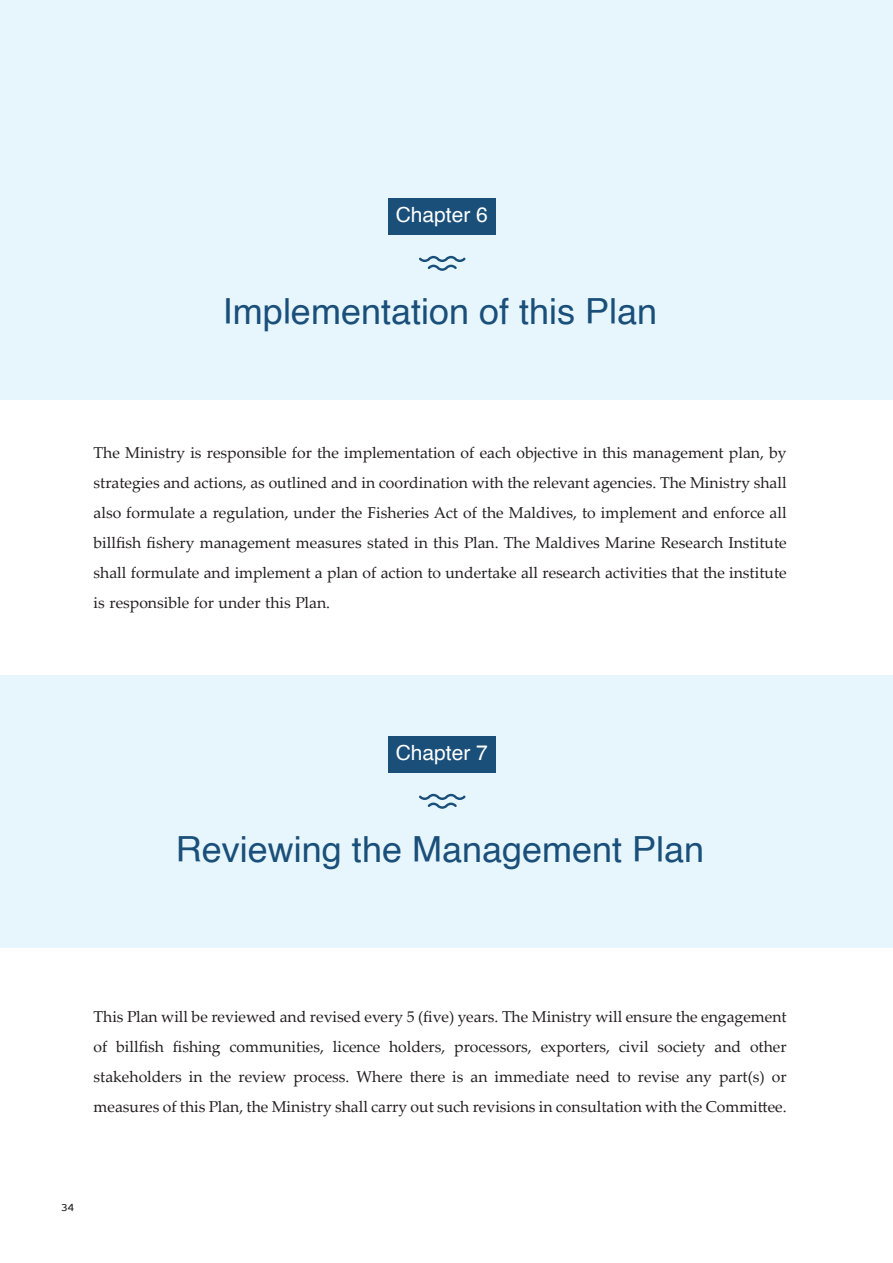
<style>
.page{position:relative;width:893px;height:1263px;background:#fff}
.page>*{position:absolute;margin:0;border:0;box-sizing:border-box;transform-origin:0 0}
.t1{font:36px "Helvetica";color:#1a4f7a}
.t2{font:21px "Helvetica";color:#fff}
.t3{font:15.75px/30px "Palatino Linotype";color:#231f20;text-align:justify}
.t4{font:10.5px "PF Beau Sans Pro Bbook";color:#231f20}
</style>
<div class="page">
<div style="left:0;top:0;width:893px;height:400px;background:#e6f6fc"></div>
<div style="left:0;top:675px;width:893px;height:272px;background:#e6f6fc"></div>
<div style="left:389px;top:198px;width:107px;height:36px;background:#1a4f7a"></div>
<div style="left:389px;top:736px;width:107px;height:36px;background:#1a4f7a"></div>
<svg style="left:419px;top:256px;width:47px;height:15px"></svg>
<svg style="left:419px;top:794px;width:47px;height:15px"></svg>
<p class="t2" style="left:396px;top:198px;width:94px">Chapter 6</p>
<p class="t1" style="left:223px;top:284px;width:436px">Implementation of this Plan</p>
<p class="t3" style="left:94px;top:437px;width:695px">The Ministry is responsible for the implementation of each objective in this management plan, by strategies and actions, as outlined and in coordination with the relevant agencies. The Ministry shall also formulate a regulation, under the Fisheries Act of the Maldives, to implement and enforce all billfish fishery management measures stated in this Plan. The Maldives Marine Research Institute shall formulate and implement a plan of action to undertake all research activities that the institute is responsible for under this Plan.</p>
<p class="t2" style="left:396px;top:736px;width:94px">Chapter 7</p>
<p class="t1" style="left:176px;top:821px;width:530px">Reviewing the Management Plan</p>
<p class="t3" style="left:94px;top:1000px;width:695px">This Plan will be reviewed and revised every 5 (five) years. The Ministry will ensure the engagement of billfish fishing communities, licence holders, processors, exporters, civil society and other stakeholders in the review process. Where there is an immediate need to revise any part(s) or measures of this Plan, the Ministry shall carry out such revisions in consultation with the Committee.</p>
<p class="t4" style="left:61px;top:1201px;width:14px">34</p>
</div>
